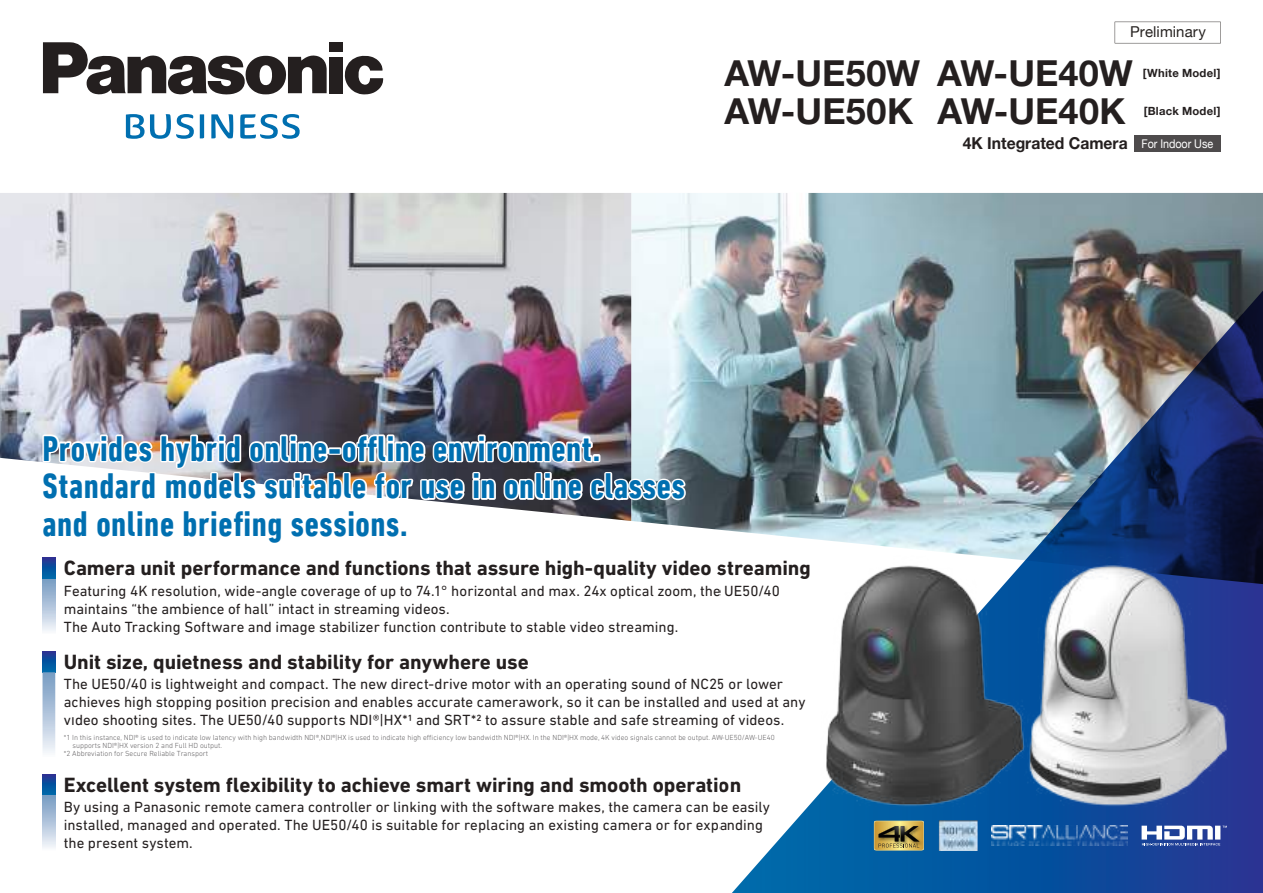
<style>
.page{position:relative;width:1263px;height:893px;background:#fff}
.page>*{position:absolute;margin:0;border:0;box-sizing:border-box;transform-origin:0 0}
.t1{font:700 condensed 36px/37.5px "DIN Next LT Pro";letter-spacing:.015em;color:#006fb0}
.t2{font:700 36px/37.8px "Helvetica Neue LT Std";color:#241f1f}
.t3{font:700 21px "DIN Next LT Pro";letter-spacing:-.005em;color:#241f1f}
.t4{font:700 16.5px "Helvetica Neue LT Std";color:#241f1f;scale:.95 1}
.t5{font:15px/18px "DIN Next LT Pro";letter-spacing:.005em;color:#241f1f}
.t6{font:15px "Helvetica Neue";letter-spacing:.005em;color:#272321}
.t7{font:700 11.25px "Helvetica Neue";letter-spacing:.025em;color:#241f1f}
.t8{font:300 7.5px "DIN Next LT Pro";color:#656365}
.s1{font-family:"Helvetica Neue";font-weight:400;font-size:12px;color:#fff}
</style>
<div class="page">
<img style="left:0;top:193px;width:631px;height:269px">
<img style="left:631px;top:193px;width:632px;height:337px">
<svg style="left:345px;top:56px;width:38px;height:39px"></svg>
<div style="left:329px;top:42px;width:14px;height:10px;background:#241f1f"></div>
<div style="left:329px;top:57px;width:14px;height:36px;background:#241f1f"></div>
<svg style="left:43px;top:42px;width:284px;height:53px"></svg>
<svg style="left:126px;top:114px;width:68px;height:25px"></svg>
<svg style="left:200px;top:114px;width:4px;height:24px"></svg>
<svg style="left:211px;top:114px;width:22px;height:24px"></svg>
<svg style="left:240px;top:114px;width:60px;height:25px"></svg>
<div style="left:1133px;top:135px;width:87px;height:17px;background:#4e4b4c"></div>
<img style="left:720px;top:276px;width:543px;height:617px">
<div style="left:43px;top:558px;width:12px;height:21px;background:#0068a9"></div>
<svg style="left:43px;top:579px;width:12px;height:52px"></svg>
<svg style="left:43px;top:651px;width:12px;height:21px"></svg>
<svg style="left:43px;top:672px;width:12px;height:81px"></svg>
<svg style="left:43px;top:774px;width:12px;height:21px"></svg>
<svg style="left:43px;top:795px;width:12px;height:53px"></svg>
<img style="left:39px;top:375px;width:648px;height:202px">
<div style="left:400px;top:529px;width:8px;height:8px;border:3px solid #fff"></div>
<svg style="left:1115px;top:22px;width:106px;height:21px"></svg>
<img style="left:992px;top:841px;width:135px;height:4px">
<svg style="left:874px;top:841px;width:50px;height:9px"></svg>
<svg style="left:1141px;top:841px;width:86px;height:4px"></svg>
<img style="left:720px;top:531px;width:184px;height:310px">
<img style="left:904px;top:531px;width:359px;height:310px">
<img style="left:938px;top:821px;width:39px;height:29px">
<h1 class="t2" style="left:724px;top:53px;width:197px">AW-UE50W<br>AW-UE50K</h1>
<p class="t6" style="left:1130px;top:21px;width:77px">Preliminary</p>
<h1 class="t2" style="left:937px;top:53px;width:197px">AW-UE40W</h1>
<p class="t7" style="left:1143px;top:64px;width:79px">[White Model]</p>
<h1 class="t2" style="left:937px;top:91px;width:190px">AW-UE40K</h1>
<p class="t7" style="left:1144px;top:102px;width:78px">[Black Model]</p>
<p class="t4" style="left:963px;top:133px;width:265px">4K Integrated Camera <span class="s1">For Indoor Use</span></p>
<h1 class="t1" style="left:43px;top:430px;width:644px">Provides hybrid online-offline environment.<br>Standard models suitable for use in online classes and online briefing sessions.</h1>
<h2 class="t3" style="left:64px;top:556px;width:748px">Camera unit performance and functions that assure high-quality video streaming</h2>
<p class="t5" style="left:64px;top:581px;width:718px">Featuring 4K resolution, wide-angle coverage of up to 74.1° horizontal and max. 24x optical zoom, the UE50/40 maintains “the ambience of hall” intact in streaming videos.<br>The Auto Tracking Software and image stabilizer function contribute to stable video streaming.</p>
<h2 class="t3" style="left:64px;top:649px;width:466px">Unit size, quietness and stability for anywhere use</h2>
<p class="t5" style="left:64px;top:675px;width:743px">The UE50/40 is lightweight and compact. The new direct-drive motor with an operating sound of NC25 or lower achieves high stopping position precision and enables accurate camerawork, so it can be installed and used at any vIdeo shooting sites. The UE50/40 supports NDI®|HX*1 and SRT*2 to assure stable and safe streaming of videos.</p>
<p class="t8" style="left:64px;top:733px;width:712px">*1 In this instance, NDI® is used to indicate low latency with high bandwidth NDI®,NDI®|HX is used to indicate high efficiency low bandwidth NDI®|HX. In the NDI®|HX mode, 4K video signals cannot be output. AW-UE50/AW-UE40</p>
<p class="t8" style="left:72px;top:741px;width:151px">supports NDI®|HX version 2 and Full HD output.</p>
<p class="t8" style="left:64px;top:750px;width:146px">*2 Abbreviation for Secure Reliable Transport</p>
<h2 class="t3" style="left:64px;top:772px;width:679px">Excellent system flexibility to achieve smart wiring and smooth operation</h2>
<p class="t5" style="left:64px;top:798px;width:707px">By using a Panasonic remote camera controller or linking with the software makes, the camera can be easily installed, managed and operated. The UE50/40 is suitable for replacing an existing camera or for expanding the present system.</p>
</div>
